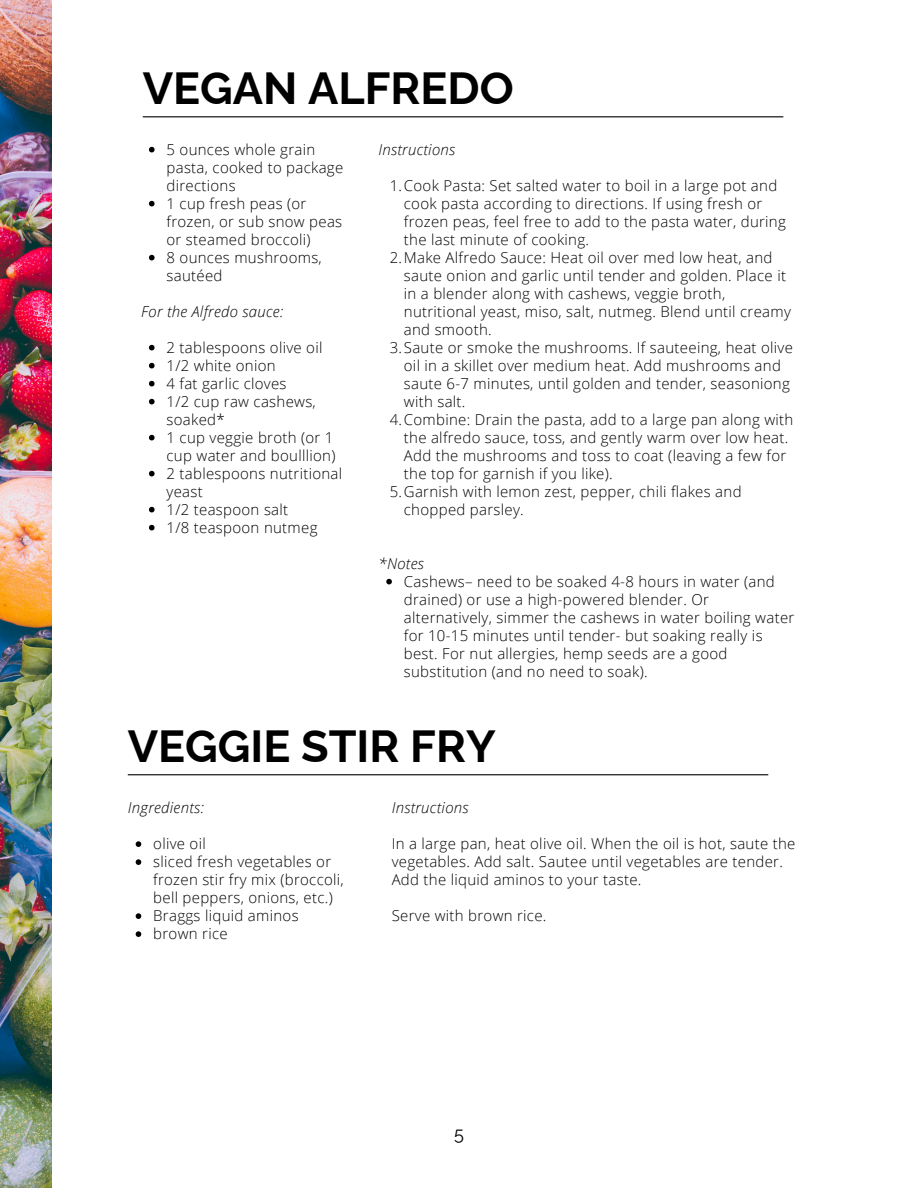
<style>
.page{position:relative;width:918px;height:1188px;background:#fff}
.page>*{position:absolute;margin:0;border:0;box-sizing:border-box;transform-origin:0 0}
.t1{font:700 45px "Raleway";color:#000}
.t2{font:18px "Raleway";color:#000}
.t3{font:300 15px/18px "Open Sans";letter-spacing:.02em;color:#000}
.t4{font:italic 300 15px "Open Sans";letter-spacing:.02em;color:#000}
</style>
<div class="page">
<img style="left:0;top:0;width:52px;height:1188px">
<hr style="left:143px;top:116px;width:640px;height:1px;background:#000">
<svg style="left:149px;top:147px;width:6px;height:5px"></svg>
<svg style="left:149px;top:201px;width:6px;height:5px"></svg>
<svg style="left:149px;top:255px;width:6px;height:5px"></svg>
<svg style="left:149px;top:345px;width:6px;height:5px"></svg>
<svg style="left:149px;top:363px;width:6px;height:5px"></svg>
<svg style="left:149px;top:381px;width:6px;height:5px"></svg>
<svg style="left:149px;top:399px;width:6px;height:5px"></svg>
<svg style="left:149px;top:435px;width:6px;height:5px"></svg>
<svg style="left:149px;top:471px;width:6px;height:5px"></svg>
<svg style="left:149px;top:507px;width:6px;height:5px"></svg>
<svg style="left:149px;top:525px;width:6px;height:5px"></svg>
<svg style="left:386px;top:579px;width:6px;height:5px"></svg>
<hr style="left:128px;top:774px;width:640px;height:1px;background:#000">
<svg style="left:136px;top:841px;width:5px;height:6px"></svg>
<svg style="left:136px;top:859px;width:5px;height:6px"></svg>
<svg style="left:136px;top:913px;width:5px;height:6px"></svg>
<svg style="left:136px;top:931px;width:5px;height:6px"></svg>
<p class="t1" style="left:143px;top:62px;width:373px">VEGAN ALFREDO</p>
<p class="t3" style="left:167px;top:140px;width:178px">5 ounces whole grain pasta, cooked to package directions</p>
<h1 class="t3" style="left:167px;top:194px;width:177px">1 cup fresh peas (or frozen, or sub snow peas or steamed broccoli)</h1>
<p class="t3" style="left:167px;top:248px;width:157px">8 ounces mushrooms, sautéed</p>
<p class="t4" style="left:141px;top:301px;width:144px">For the Alfredo sauce:</p>
<p class="t3" style="left:167px;top:338px;width:157px">2 tablespoons olive oil</p>
<p class="t3" style="left:167px;top:356px;width:111px">1/2 white onion</p>
<p class="t3" style="left:167px;top:374px;width:122px">4 fat garlic cloves</p>
<p class="t3" style="left:167px;top:392px;width:151px">1/2 cup raw cashews, soaked*</p>
<p class="t3" style="left:167px;top:428px;width:170px">1 cup veggie broth (or 1 cup water and boulllion)</p>
<p class="t3" style="left:167px;top:464px;width:177px">2 tablespoons nutritional yeast</p>
<p class="t3" style="left:167px;top:500px;width:123px">1/2 teaspoon salt</p>
<p class="t3" style="left:167px;top:518px;width:152px">1/8 teaspoon nutmeg</p>
<p class="t4" style="left:378px;top:139px;width:78px">Instructions</p>
<p class="t3" style="left:404px;top:176px;width:384px;text-indent:-14px">1.Cook Pasta: Set salted water to boil in a large pot and cook pasta according to directions. If using fresh or frozen peas, feel free to add to the pasta water, during the last minute of cooking.</p>
<p class="t3" style="left:404px;top:248px;width:388px;text-indent:-14px">2.Make Alfredo Sauce: Heat oil over med low heat, and saute onion and garlic until tender and golden. Place it in a blender along with cashews, veggie broth, nutritional yeast, miso, salt, nutmeg. Blend until creamy and smooth.</p>
<p class="t3" style="left:404px;top:338px;width:391px;text-indent:-14px">3.Saute or smoke the mushrooms. If sauteeing, heat olive oil in a skillet over medium heat. Add mushrooms and saute 6-7 minutes, until golden and tender, seasoniong with salt.</p>
<p class="t3" style="left:404px;top:410px;width:391px;text-indent:-14px">4.Combine: Drain the pasta, add to a large pan along with the alfredo sauce, toss, and gently warm over low heat.<br>Add the mushrooms and toss to coat (leaving a few for the top for garnish if you like).</p>
<p class="t3" style="left:404px;top:482px;width:339px;text-indent:-14px">5.Garnish with lemon zest, pepper, chili flakes and chopped parsley.</p>
<p class="t4" style="left:378px;top:553px;width:47px">*Notes</p>
<p class="t3" style="left:404px;top:572px;width:392px">Cashews– need to be soaked 4-8 hours in water (and drained) or use a high-powered blender. Or alternatively, simmer the cashews in water boiling water for 10-15 minutes until tender- but soaking really is best. For nut allergies, hemp seeds are a good substitution (and no need to soak).</p>
<p class="t1" style="left:128px;top:720px;width:369px">VEGGIE STIR FRY</p>
<p class="t4" style="left:128px;top:797px;width:78px">Ingredients:</p>
<p class="t3" style="left:153px;top:834px;width:54px">olive oil</p>
<h1 class="t3" style="left:153px;top:852px;width:192px">sliced fresh vegetables or frozen stir fry mix (broccoli, bell peppers, onions, etc.)</h1>
<p class="t3" style="left:153px;top:906px;width:147px">Braggs liquid aminos</p>
<p class="t3" style="left:153px;top:924px;width:76px">brown rice</p>
<p class="t4" style="left:392px;top:797px;width:78px">Instructions</p>
<p class="t3" style="left:392px;top:834px;width:405px">In a large pan, heat olive oil. When the oil is hot, saute the vegetables. Add salt. Sautee until vegetables are tender.<br>Add the liquid aminos to your taste.</p>
<p class="t3" style="left:392px;top:906px;width:156px">Serve with brown rice.</p>
<p class="t2" style="left:454px;top:1123px;width:11px">5</p>
</div>
